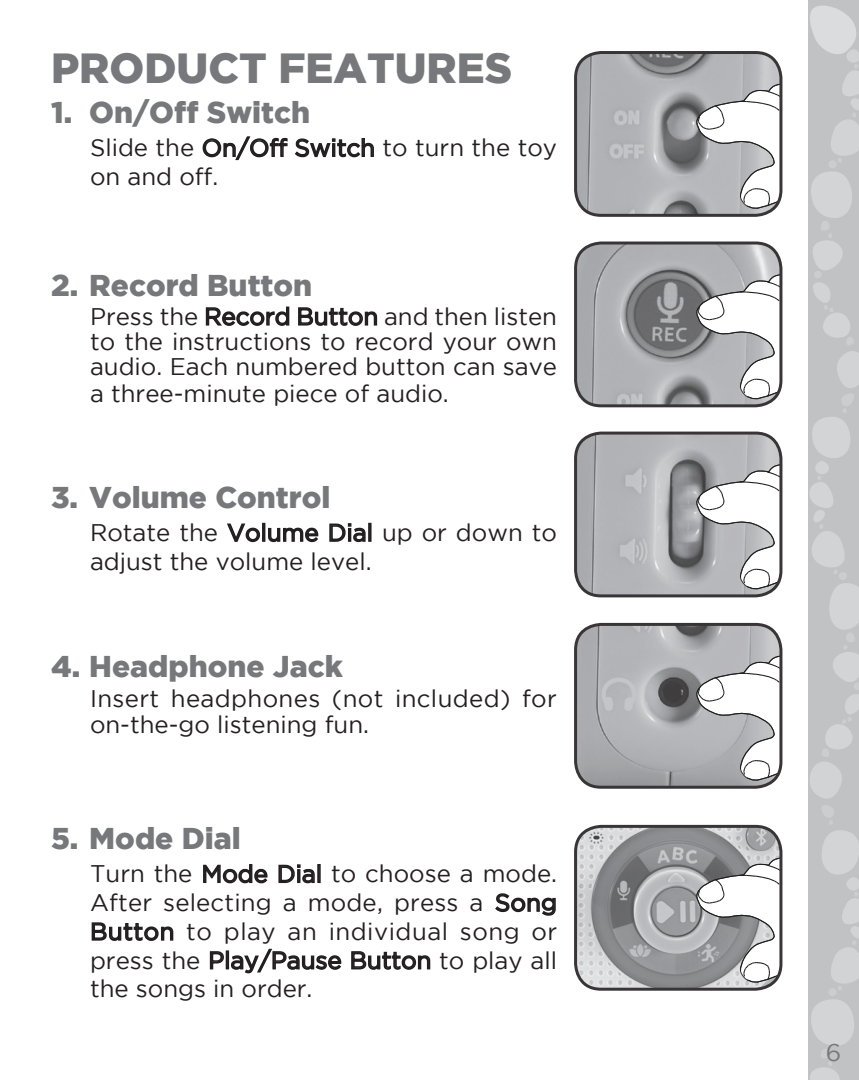
<style>
.page{position:relative;width:859px;height:1080px;background:#fff}
.page>*{position:absolute;margin:0;border:0;box-sizing:border-box;transform-origin:0 0}
.t1{font:900 42px "Gotham";color:#76787b}
.t2{font:900 30px "Gotham";color:#76787b}
.t3{font:24px/28.8px "Gotham";color:#231f20}
.t4{font:24px "Gotham";color:#76787b}
</style>
<div class="page">
<svg style="left:808px;top:0;width:51px;height:1080px;background:#c7c8ca"></svg>
<img style="left:577px;top:53px;width:204px;height:161px">
<svg style="left:696px;top:83px;width:85px;height:126px"></svg>
<div style="left:574px;top:51px;width:208px;height:166px;border:3px solid #231f20;border-radius:26px"></div>
<img style="left:576px;top:243px;width:205px;height:163px">
<svg style="left:696px;top:273px;width:85px;height:126px"></svg>
<div style="left:574px;top:242px;width:208px;height:165px;border:3px solid #231f20;border-radius:26px"></div>
<img style="left:576px;top:433px;width:205px;height:163px">
<svg style="left:696px;top:463px;width:85px;height:126px"></svg>
<div style="left:574px;top:432px;width:208px;height:165px;border:3px solid #231f20;border-radius:26px"></div>
<img style="left:577px;top:624px;width:204px;height:162px">
<svg style="left:696px;top:655px;width:85px;height:126px"></svg>
<div style="left:574px;top:623px;width:208px;height:166px;border:3px solid #231f20;border-radius:26px"></div>
<img style="left:577px;top:826px;width:204px;height:162px">
<svg style="left:696px;top:857px;width:85px;height:126px"></svg>
<div style="left:574px;top:825px;width:208px;height:166px;border:3px solid #231f20;border-radius:26px"></div>
<h1 class="t1" style="left:51px;top:44px;width:463px">PRODUCT FEATURES</h1>
<p class="t2" style="left:51px;top:95px;width:261px">1. On/Off Switch</p>
<p class="t3" style="left:90px;top:133px;width:469px">Slide the On/Off Switch to turn the toy on and off.</p>
<p class="t2" style="left:51px;top:268px;width:263px">2. Record Button</p>
<p class="t3" style="left:90px;top:303px;width:468px;line-height:25.5px;text-align:justify">Press the Record Button and then listen to the instructions to record your own audio. Each numbered button can save a three-minute piece of audio.</p>
<p class="t2" style="left:51px;top:480px;width:281px">3. Volume Control</p>
<p class="t3" style="left:90px;top:518px;width:468px">Rotate the Volume Dial up or down to adjust the volume level.</p>
<p class="t2" style="left:51px;top:650px;width:293px">4. Headphone Jack</p>
<p class="t3" style="left:90px;top:686px;width:468px;line-height:25.5px">Insert headphones (not included) for on-the-go listening fun.</p>
<p class="t2" style="left:51px;top:821px;width:191px">5. Mode Dial</p>
<p class="t3" style="left:90px;top:859px;width:469px;text-align:justify">Turn the Mode Dial to choose a mode.<br>After selecting a mode, press a Song Button to play an individual song or press the Play/Pause Button to play all the songs in order.</p>
<p class="t4" style="left:826px;top:1039px;width:17px">6</p>
</div>
